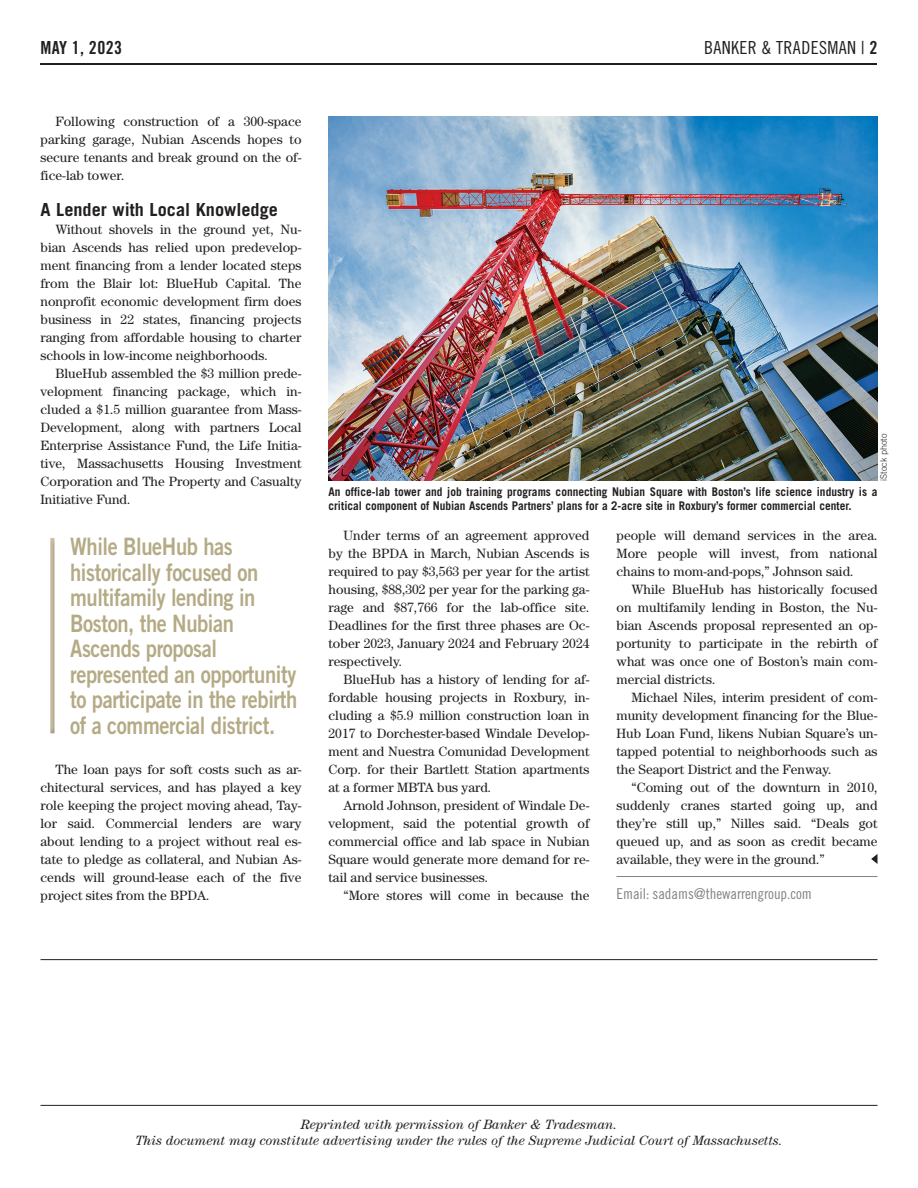
<style>
.page{position:relative;width:918px;height:1188px;background:#fff}
.page>*{position:absolute;margin:0;border:0;box-sizing:border-box;transform-origin:0 0}
.pullquote{font:24px/25.5px "Trade Gothic LT Std Bd 2";letter-spacing:-.02em;color:#b4ab86;scale:.84 1}
.Insider_Subhead_One{font:700 18px "Trade Gothic LT Std";color:#231f20}
.t1{font:18px "Trade Gothic LT Std Cn 18";letter-spacing:.02em;color:#231f20}
.t2{font:18px "Trade Gothic LT Std Bd Cn 20";letter-spacing:.02em;color:#231f20}
.byline_affill{font:15px "Trade Gothic LT Std Cn 18";letter-spacing:-.005em;color:#808285}
.CRE_Insider_BodyCopy{font:13.5px/18px "Century Std";color:#231f20;text-align:justify}
.t3{font:italic 13.5px "Century Std";letter-spacing:-.005em;color:#231f20}
.cutline{font:700 12px/13.5px "Trade Gothic LT Std";color:#231f20;scale:.95 1}
.t4{font:300 9px "Trade Gothic LT Std";color:#231f20}
.s1{font-family:"Trade Gothic LT Std Bd Cn 20"}
</style>
<div class="page">
<hr style="left:40px;top:1105px;width:838px;height:1px;background:#231f20">
<div style="left:39px;top:62px;width:841px;height:5px;background:#231f20;opacity:.75"></div>
<hr style="left:616px;top:876px;width:262px;height:1px;background:#808285">
<svg style="left:871px;top:854px;width:7px;height:10px"></svg>
<hr style="left:40px;top:959px;width:838px;height:1px;background:#231f20">
<div style="left:49px;top:538px;width:8px;height:196px;background:#231f20;opacity:.75"></div>
<img style="left:328px;top:116px;width:550px;height:365px">
<p class="t2" style="left:40px;top:36px;width:83px">MAY 1, 2023</p>
<p class="t1" style="left:704px;top:37px;width:175px">BANKER &amp; TRADESMAN | <span class="s1">2</span></p>
<p class="CRE_Insider_BodyCopy" style="left:40px;top:112px;width:263px;text-indent:15px">Following construction of a 300-space parking garage, Nubian Ascends hopes to secure tenants and break ground on the of&shy;fice-lab tower.</p>
<p class="Insider_Subhead_One" style="left:40px;top:199px;width:239px">A Lender with Local Knowledge</p>
<p class="CRE_Insider_BodyCopy" style="left:40px;top:220px;width:263px;text-indent:15px">Without shovels in the ground yet, Nu&shy;bian Ascends has relied upon predevelop&shy;ment financing from a lender located steps from the Blair lot: BlueHub Capital. The nonprofit economic development firm does business in 22 states, financing projects ranging from affordable housing to charter schools in low-income neighborhoods.</p>
<p class="CRE_Insider_BodyCopy" style="left:40px;top:364px;width:263px;text-indent:15px">BlueHub assembled the $3 million prede&shy;velopment financing package, which in&shy;cluded a $1.5 million guarantee from Mass-Development, along with partners Local Enterprise Assistance Fund, the Life Initia&shy;tive, Massachusetts Housing Investment Corporation and The Property and Casualty Initiative Fund.</p>
<p class="pullquote" style="left:70px;top:533px;width:272px">While BlueHub has historically focused on multifamily lending in<br>Boston, the Nubian<br>Ascends proposal represented an opportunity to participate in the rebirth of a commercial district.</p>
<p class="CRE_Insider_BodyCopy" style="left:40px;top:760px;width:263px;text-indent:15px">The loan pays for soft costs such as ar&shy;chitectural services, and has played a key role keeping the project moving ahead, Tay&shy;lor said. Commercial lenders are wary about lending to a project without real es&shy;tate to pledge as collateral, and Nubian As&shy;cends will ground-lease each of the five project sites from the BPDA.</p>
<p class="t4" style="left:878px;top:481px;width:49px;rotate:-90deg">iStock photo</p>
<p class="cutline" style="left:328px;top:485px;width:579px">An office-lab tower and job training programs connecting Nubian Square with Boston’s life science industry is a critical component of Nubian Ascends Partners’ plans for a 2-acre site in Roxbury’s former commercial center.</p>
<p class="CRE_Insider_BodyCopy" style="left:328px;top:526px;width:263px;text-indent:15px">Under terms of an agreement approved by the BPDA in March, Nubian Ascends is required to pay $3,563 per year for the artist housing, $88,302 per year for the parking ga&shy;rage and $87,766 for the lab-office site.<br>Deadlines for the first three phases are Oc&shy;tober 2023, January 2024 and February 2024 respectively.</p>
<p class="CRE_Insider_BodyCopy" style="left:328px;top:670px;width:263px;text-indent:15px">BlueHub has a history of lending for af&shy;fordable housing projects in Roxbury, in&shy;cluding a $5.9 million construction loan in 2017 to Dorchester-based Windale Develop&shy;ment and Nuestra Comunidad Development Corp. for their Bartlett Station apartments at a former MBTA bus yard.</p>
<p class="CRE_Insider_BodyCopy" style="left:328px;top:796px;width:263px;text-indent:15px">Arnold Johnson, president of Windale De&shy;velopment, said the potential growth of commercial office and lab space in Nubian Square would generate more demand for re&shy;tail and service businesses.</p>
<p class="CRE_Insider_BodyCopy" style="left:344px;top:886px;width:247px">“More stores will come in because the</p>
<p class="CRE_Insider_BodyCopy" style="left:616px;top:526px;width:263px">people will demand services in the area.<br>More people will invest, from national chains to mom-and-pops,” Johnson said.</p>
<p class="CRE_Insider_BodyCopy" style="left:616px;top:580px;width:263px;text-indent:15px">While BlueHub has historically focused on multifamily lending in Boston, the Nu&shy;bian Ascends proposal represented an op&shy;portunity to participate in the rebirth of what was once one of Boston’s main com&shy;mercial districts.</p>
<p class="CRE_Insider_BodyCopy" style="left:616px;top:688px;width:263px;text-indent:15px">Michael Niles, interim president of com&shy;munity development financing for the Blue-Hub Loan Fund, likens Nubian Square’s un&shy;tapped potential to neighborhoods such as the Seaport District and the Fenway.</p>
<p class="CRE_Insider_BodyCopy" style="left:616px;top:778px;width:263px;text-indent:15px">“Coming out of the downturn in 2010, suddenly cranes started going up, and they’re still up,” Nilles said. “Deals got queued up, and as soon as credit became available, they were in the ground.”</p>
<p class="byline_affill" style="left:616px;top:884px;width:197px">Email: sadams@thewarrengroup.com</p>
<p class="t3" style="left:301px;top:1116px;width:318px">Reprinted with permission of Banker &amp; Tradesman.</p>
<p class="t3" style="left:136px;top:1133px;width:649px">This document may constitute advertising under the rules of the Supreme Judicial Court of Massachusetts.</p>
</div>
